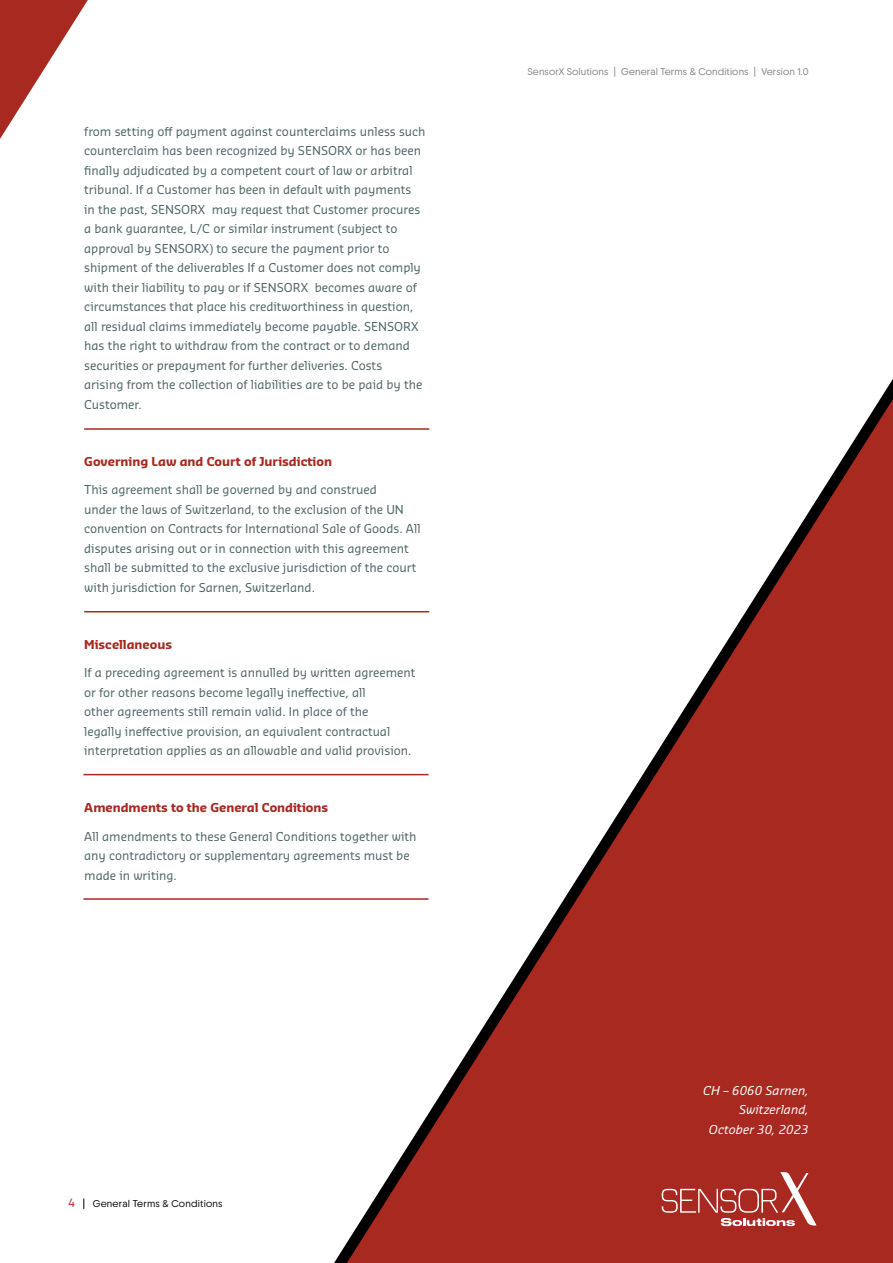
<style>
.page{position:relative;width:893px;height:1263px;background:#fff}
.page>*{position:absolute;margin:0;border:0;box-sizing:border-box;transform-origin:0 0}
.t1{font:12px/19.5px "Sansa Pro";color:#4f6566}
.t2{font:700 12px "Sansa Pro";color:#a72920}
.t3{font:italic 12px/19.5px "Sansa Pro";color:#fff;text-align:right}
.t4{font:12px "Chopin Trial Medium";color:#a92c27}
.t5{font:9.75px "Chopin Trial Medium";letter-spacing:.01em;color:#808285}
.t6{font:9.75px "Chopin Trial Medium";letter-spacing:.02em;color:#000101}
</style>
<div class="page">
<svg style="left:0;top:0;width:88px;height:139px"></svg>
<svg style="left:347px;top:399px;width:546px;height:864px;fill:#a72920"></svg>
<hr style="left:84px;top:428px;width:345px;height:2px;background:#a72920">
<hr style="left:84px;top:611px;width:345px;height:1px;background:#a72920">
<hr style="left:83px;top:774px;width:345px;height:1px;background:#a72920">
<hr style="left:83px;top:898px;width:345px;height:2px;background:#a72920">
<svg style="left:662px;top:1172px;width:155px;height:54px;background:#b54c45"></svg>
<p class="t1" style="left:84px;top:121px;width:343px">from setting off payment against counterclaims unless such counterclaim has been recognized by SENSORX or has been finally adjudicated by a competent court of law or arbitral tribunal. If a Customer has been in default with payments<br>in the past, SENSORX may request that Customer procures a bank guarantee, L/C or similar instrument (subject to approval by SENSORX) to secure the payment prior to shipment of the deliverables If a Customer does not comply with their liability to pay or if SENSORX becomes aware of circumstances that place his creditworthiness in question, all residual claims immediately become payable. SENSORX has the right to withdraw from the contract or to demand securities or prepayment for further deliveries. Costs<br>arising from the collection of liabilities are to be paid by the Customer.</p>
<p class="t2" style="left:84px;top:453px;width:249px">Governing Law and Court of Jurisdiction</p>
<p class="t1" style="left:84px;top:480px;width:338px">This agreement shall be governed by and construed<br>under the laws of Switzerland, to the exclusion of the UN convention on Contracts for International Sale of Goods. All disputes arising out or in connection with this agreement shall be submitted to the exclusive jurisdiction of the court with jurisdiction for Sarnen, Switzerland.</p>
<p class="t2" style="left:84px;top:636px;width:89px">Miscellaneous</p>
<p class="t1" style="left:84px;top:663px;width:333px">If a preceding agreement is annulled by written agreement or for other reasons become legally ineffective, all<br>other agreements still remain valid. In place of the<br>legally ineffective provision, an equivalent contractual interpretation applies as an allowable and valid provision.</p>
<p class="t2" style="left:84px;top:800px;width:246px">Amendments to the General Conditions</p>
<p class="t1" style="left:84px;top:826px;width:334px">All amendments to these General Conditions together with any contradictory or supplementary agreements must be made in writing.</p>
<p class="t4" style="left:69px;top:1196px;width:8px">4</p>
<p class="t6" style="left:93px;top:1197px;width:131px">General Terms &amp; Conditions</p>
<p class="t5" style="left:527px;top:66px;width:283px">SensorX Solutions | General Terms &amp; Conditions | Version 1.0</p>
<p class="t3" style="left:703px;top:1080px;width:107px">CH – 6060 Sarnen,<br>Switzerland,<br>October 30, 2023</p>
</div>
